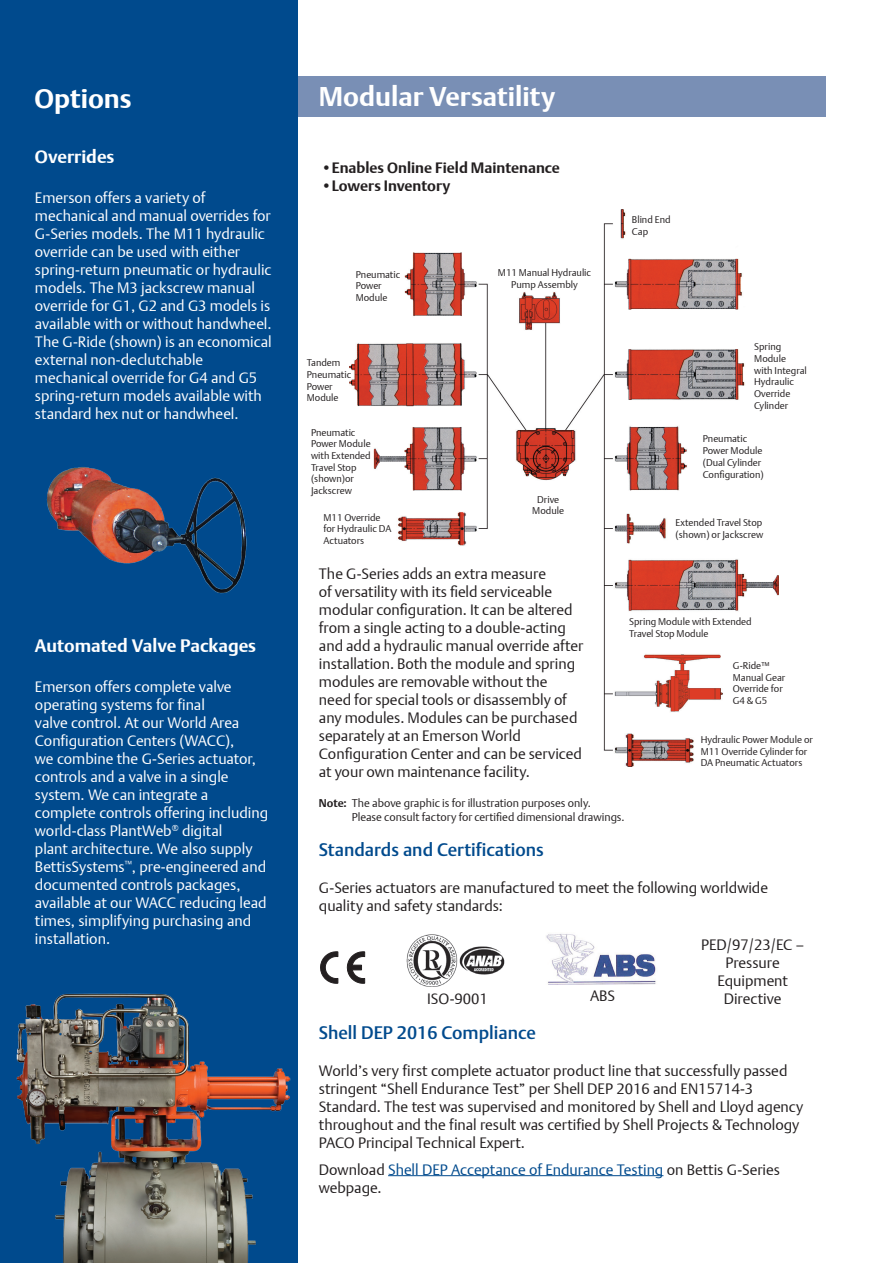
<style>
.page{position:relative;width:893px;height:1263px;background:#fff}
.page>*{position:absolute;margin:0;border:0;box-sizing:border-box;transform-origin:0 0}
.Bold_header{font:700 27px "DTL Argo T";color:#fff}
.Article_header{font:18px "DTL Argo T Medium";color:#004a8d}
.t1{font:700 18px "DTL Argo T";color:#fff}
.t2{font:15px/18px "DTL Argo T Light";color:#231f20}
.t3{font:15px/18px "DTL Argo T Light";color:#fff}
.t4{font:15px/18px "DTL Argo T Light";color:#004a8d}
.t5{font:700 15px "DTL Argo T";color:#231f20}
.t6{font:11.25px/13.5px "DTL Argo T Light";color:#231f20}
.t7{font:9.75px/11.7px "DTL Argo T Light";color:#231f20}
.s1{font-family:"DTL Argo T";font-weight:700}
.s2{color:#231f20}
</style>
<div class="page">
<div style="left:12px;top:76px;width:813px;height:41px;background:#798fb5"></div>
<div style="left:0;top:0;width:298px;height:1263px;background:#004a8d"></div>
<img style="left:16px;top:993px;width:275px;height:270px">
<img style="left:46px;top:467px;width:201px;height:127px">
<img style="left:350px;top:209px;width:428px;height:557px">
<svg style="left:347px;top:951px;width:18px;height:32px"></svg>
<svg style="left:320px;top:951px;width:18px;height:32px"></svg>
<img style="left:406px;top:934px;width:99px;height:52px">
<img style="left:546px;top:934px;width:110px;height:51px">
<hr style="left:388px;top:1175px;width:275px;height:1px;background:#004a8d">
<p class="Bold_header" style="left:34px;top:83px;width:99px">Options</p>
<p class="t1" style="left:35px;top:146px;width:81px">Overrides</p>
<p class="t3" style="left:35px;top:189px;width:238px">Emerson offers a variety of mechanical and manual overrides for G-Series models. The M11 hydraulic override can be used with either spring-return pneumatic or hydraulic models. The M3 jackscrew manual override for G1, G2 and G3 models is available with or without handwheel.<br>The G-Ride (shown) is an economical external non-declutchable mechanical override for G4 and G5 spring-return models available with standard hex nut or handwheel.</p>
<p class="t1" style="left:35px;top:635px;width:223px">Automated Valve Packages</p>
<p class="t3" style="left:35px;top:677px;width:235px">Emerson offers complete valve operating systems for final<br>valve control. At our World Area<br>Configuration Centers (WACC),<br>we combine the G-Series actuator, controls and a valve in a single system. We can integrate a complete controls offering including world-class PlantWeb<sup>®</sup> digital<br>plant architecture. We also supply<br>BettisSystems<sup>™</sup>, pre-engineered and documented controls packages, available at our WACC reducing lead times, simplifying purchasing and installation.</p>
<p class="Bold_header" style="left:319px;top:80px;width:238px">Modular Versatility</p>
<p class="t5" style="left:321px;top:159px;width:240px">•Enables Online Field Maintenance</p>
<p class="t5" style="left:321px;top:177px;width:131px">•Lowers Inventory</p>
<p class="t7" style="left:356px;top:268px;width:46px">Pneumatic</p>
<p class="t7" style="left:356px;top:280px;width:27px">Power</p>
<p class="t7" style="left:356px;top:292px;width:33px">Module</p>
<p class="t7" style="left:307px;top:357px;width:35px">Tandem</p>
<p class="t7" style="left:307px;top:369px;width:46px">Pneumatic<br>Power</p>
<p class="t7" style="left:307px;top:392px;width:33px">Module</p>
<p class="t7" style="left:311px;top:426px;width:46px">Pneumatic</p>
<p class="t7" style="left:311px;top:438px;width:61px">Power Module</p>
<p class="t7" style="left:311px;top:450px;width:61px">with Extended</p>
<p class="t7" style="left:311px;top:461px;width:47px">Travel Stop</p>
<p class="t7" style="left:311px;top:473px;width:44px">(shown)or</p>
<p class="t7" style="left:311px;top:485px;width:42px">Jackscrew</p>
<p class="t7" style="left:324px;top:511px;width:69px">M11 Override for Hydraulic DA<br>Actuators</p>
<p class="t7" style="left:498px;top:267px;width:95px">M11 Manual Hydraulic</p>
<p class="t7" style="left:511px;top:279px;width:68px">Pump Assembly</p>
<p class="t7" style="left:537px;top:493px;width:24px">Drive</p>
<p class="t7" style="left:532px;top:505px;width:33px">Module</p>
<p class="t7" style="left:632px;top:213px;width:40px">Blind End<br>Cap</p>
<p class="t7" style="left:754px;top:341px;width:33px">Spring<br>Module</p>
<p class="t7" style="left:754px;top:364px;width:54px">with Integral</p>
<p class="t7" style="left:754px;top:376px;width:41px">Hydraulic</p>
<p class="t7" style="left:754px;top:387px;width:38px">Override</p>
<p class="t7" style="left:754px;top:399px;width:35px">Cylinder</p>
<p class="t7" style="left:703px;top:433px;width:61px">Pneumatic<br>Power Module</p>
<p class="t7" style="left:703px;top:456px;width:62px">(Dual Cylinder<br>Configuration)</p>
<p class="t7" style="left:676px;top:517px;width:88px">Extended Travel Stop</p>
<p class="t7" style="left:676px;top:528px;width:89px">(shown) or Jackscrew</p>
<p class="t2" style="left:319px;top:565px;width:266px">The G-Series adds an extra measure<br>of versatility with its field serviceable modular configuration. It can be altered from a single acting to a double-acting and add a hydraulic manual override after installation. Both the module and spring modules are removable without the need for special tools or disassembly of any modules. Modules can be purchased separately at an Emerson World Configuration Center and can be serviced at your own maintenance facility.</p>
<p class="t6" style="left:352px;top:796px;width:274px;text-indent:-33px"><span class="s1">Note:</span> The above graphic is for illustration purposes only.<br>Please consult factory for certified dimensional drawings.</p>
<p class="Article_header" style="left:319px;top:839px;width:227px">Standards and Certifications</p>
<p class="t2" style="left:319px;top:878px;width:451px">G-Series actuators are manufactured to meet the following worldwide quality and safety standards:</p>
<p class="t2" style="left:701px;top:935px;width:104px;text-align:center">PED/97/23/EC –<br>Pressure</p>
<p class="t2" style="left:717px;top:971px;width:72px">Equipment</p>
<p class="t2" style="left:427px;top:989px;width:62px">ISO-9001</p>
<p class="t2" style="left:590px;top:987px;width:26px">ABS</p>
<p class="t2" style="left:724px;top:989px;width:59px">Directive</p>
<p class="t7" style="left:629px;top:615px;width:124px">Spring Module with Extended</p>
<p class="t7" style="left:629px;top:627px;width:81px">Travel Stop Module</p>
<p class="t7" style="left:733px;top:659px;width:38px">G-Ride™</p>
<p class="t7" style="left:733px;top:671px;width:54px">Manual Gear</p>
<p class="t7" style="left:733px;top:683px;width:51px">Override for</p>
<p class="t7" style="left:733px;top:695px;width:36px">G4 &amp; G5</p>
<p class="t7" style="left:701px;top:733px;width:114px">Hydraulic Power Module or</p>
<p class="t7" style="left:701px;top:745px;width:108px">M11 Override Cylinder for</p>
<p class="t7" style="left:701px;top:757px;width:103px">DA Pneumatic Actuators</p>
<p class="Article_header" style="left:319px;top:1022px;width:218px">Shell DEP 2016 Compliance</p>
<p class="t2" style="left:319px;top:1061px;width:486px">World’s very first complete actuator product line that successfully passed stringent “Shell Endurance Test” per Shell DEP 2016 and EN15714-3<br>Standard. The test was supervised and monitored by Shell and Lloyd agency throughout and the final result was certified by Shell Projects &amp; Technology PACO Principal Technical Expert.</p>
<p class="t4" style="left:319px;top:1160px;width:463px"><span class="s2">Download</span> Shell DEP Acceptance of Endurance Testing <span class="s2">on Bettis G-Series webpage.</span></p>
</div>
